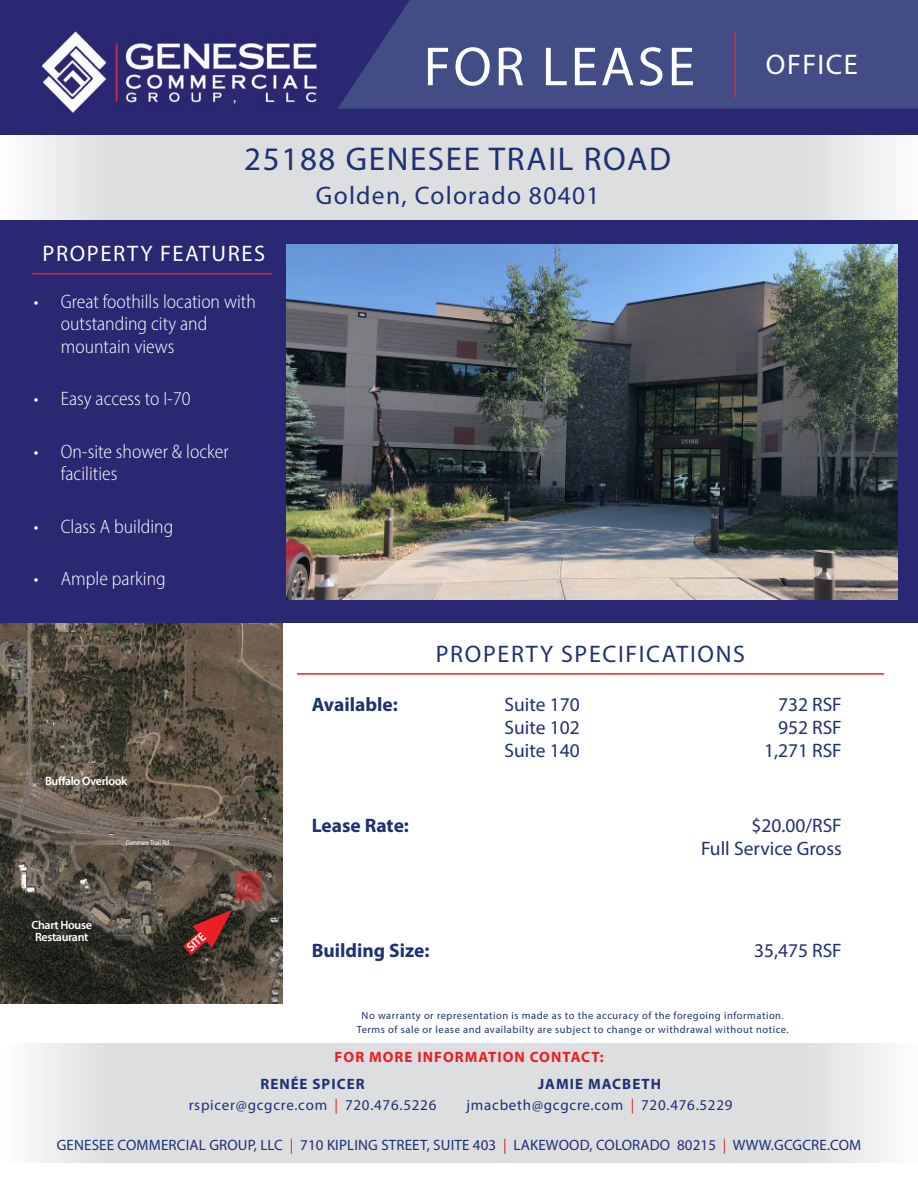
<style>
.page{position:relative;width:918px;height:1188px;background:#fff}
.page>*{position:absolute;margin:0;border:0;box-sizing:border-box;transform-origin:0 0}
.t1{font:55.5px "Myriad Pro";letter-spacing:.05em;color:#fff}
.t2{font:33px "Myriad Pro";letter-spacing:.05em;color:#1e3173}
.t3{font:28.5px "Myriad Pro";letter-spacing:.05em;color:#fff}
.t4{font:25.5px "Myriad Pro";letter-spacing:.05em;color:#1e3173}
.t5{font:24px "Myriad Pro";letter-spacing:.07em;color:#1e3173}
.t6{font:22.5px "Myriad Pro";letter-spacing:.07em;color:#fff}
.t7{font:300 semi-condensed 19.5px/22.5px "Myriad Pro";color:#fff}
.t8{font:19.5px "Myriad Pro";color:#1e3173}
.t9{font:700 19.5px "Myriad Pro";color:#1e3173}
.t10{font:15px "Myriad Pro";letter-spacing:.01em;color:#1e3173}
.t11{font:15px "Myriad Pro";letter-spacing:.05em;color:#1e3173}
.t12{font:700 15px "Myriad Pro";letter-spacing:.07em;color:#ee1d23}
.t13{font:700 15px "Myriad Pro";letter-spacing:.07em;color:#1e3173}
.t14{font:600 12px "Myriad Pro";letter-spacing:-.03em;color:#fff}
.t15{font:10.5px/13.5px "Myriad Pro";letter-spacing:.05em;color:#1e3173;text-align:center}
.t16{font:semi-condensed 7.5px "Myriad Pro";color:#fff}
.s1{color:#ee1d23}
</style>
<div class="page">
<img style="left:0;top:623px;width:283px;height:381px">
<div style="left:0;top:0;width:918px;height:623px;background:#2a2773"></div>
<svg style="left:338px;top:0;width:580px;height:109px;background:#404983"></svg>
<img style="left:287px;top:244px;width:610px;height:356px">
<hr style="left:32px;top:273px;width:240px;height:1px;background:#ed1f26">
<svg style="left:0;top:135px;width:918px;height:85px;background:#e0e1e3"></svg>
<svg style="left:33px;top:1043px;width:857px;height:119px;background:#dfe0e2"></svg>
<img style="left:42px;top:31px;width:275px;height:82px">
<hr style="left:734px;top:31px;width:2px;height:67px;background:#ed1f26">
<hr style="left:297px;top:673px;width:587px;height:2px;background:#ed1f26">
<svg style="left:236px;top:872px;width:26px;height:29px"></svg>
<svg style="left:170px;top:909px;width:62px;height:59px;background:#5b2b26"></svg>
<p class="t1" style="left:424px;top:32px;width:273px">FOR LEASE</p>
<p class="t3" style="left:766px;top:47px;width:93px">OFFICE</p>
<p class="t2" style="left:244px;top:139px;width:428px">25188 GENESEE TRAIL ROAD</p>
<p class="t4" style="left:316px;top:180px;width:285px">Golden, Colorado 80401</p>
<p class="t6" style="left:43px;top:240px;width:224px">PROPERTY FEATURES</p>
<p class="t7" style="left:61px;top:290px;width:197px;text-indent:-27px">• Great foothills location with outstanding city and mountain views</p>
<p class="t7" style="left:34px;top:387px;width:158px">• Easy access to I-70</p>
<p class="t7" style="left:61px;top:440px;width:169px;text-indent:-27px">• On-site shower &amp; locker facilities</p>
<p class="t7" style="left:34px;top:515px;width:141px">• Class A building</p>
<p class="t7" style="left:34px;top:567px;width:134px">• Ample parking</p>
<p class="t14" style="left:45px;top:773px;width:84px">Buffalo Overlook</p>
<p class="t14" style="left:31px;top:917px;width:62px">Chart House</p>
<p class="t14" style="left:35px;top:929px;width:55px">Restaurant</p>
<p class="t16" style="left:126px;top:838px;width:45px;rotate:1deg">Genesee Trail Rd</p>
<p class="t14" style="left:183px;top:943px;width:22px;rotate:-42deg">SITE</p>
<p class="t5" style="left:436px;top:639px;width:311px">PROPERTY SPECIFICATIONS</p>
<p class="t9" style="left:312px;top:691px;width:88px">Available:</p>
<p class="t8" style="left:505px;top:692px;width:77px">Suite 170</p>
<p class="t8" style="left:505px;top:715px;width:77px">Suite 102</p>
<p class="t8" style="left:505px;top:739px;width:77px">Suite 140</p>
<p class="t8" style="left:778px;top:692px;width:65px">732 RSF</p>
<p class="t8" style="left:778px;top:715px;width:65px">952 RSF</p>
<p class="t8" style="left:764px;top:739px;width:79px">1,271 RSF</p>
<p class="t9" style="left:312px;top:813px;width:99px">Lease Rate:</p>
<p class="t8" style="left:751px;top:814px;width:92px">$20.00/RSF</p>
<p class="t8" style="left:701px;top:837px;width:142px">Full Service Gross</p>
<p class="t9" style="left:312px;top:937px;width:119px">Building Size:</p>
<p class="t8" style="left:754px;top:938px;width:89px">35,475 RSF</p>
<p class="t15" style="left:357px;top:1009px;width:434px">No warranty or representation is made as to the accuracy of the foregoing information.<br>Terms of sale or lease and availabilty are subject to change or withdrawal without notice.</p>
<p class="t12" style="left:335px;top:1048px;width:271px">FOR MORE INFORMATION CONTACT:</p>
<p class="t13" style="left:260px;top:1074px;width:106px">RENÉE SPICER</p>
<p class="t11" style="left:189px;top:1095px;width:249px">rspicer@gcgcre.com <span class="s1">|</span> 720.476.5226</p>
<p class="t13" style="left:538px;top:1074px;width:125px">JAMIE MACBETH</p>
<p class="t11" style="left:467px;top:1095px;width:267px">jmacbeth@gcgcre.com <span class="s1">|</span> 720.476.5229</p>
<p class="t10" style="left:57px;top:1135px;width:806px">GENESEE COMMERCIAL GROUP, LLC <span class="s1">|</span> 710 KIPLING STREET, SUITE 403 <span class="s1">|</span> LAKEWOOD, COLORADO 80215 <span class="s1">|</span> WWW.GCGCRE.COM</p>
</div>
